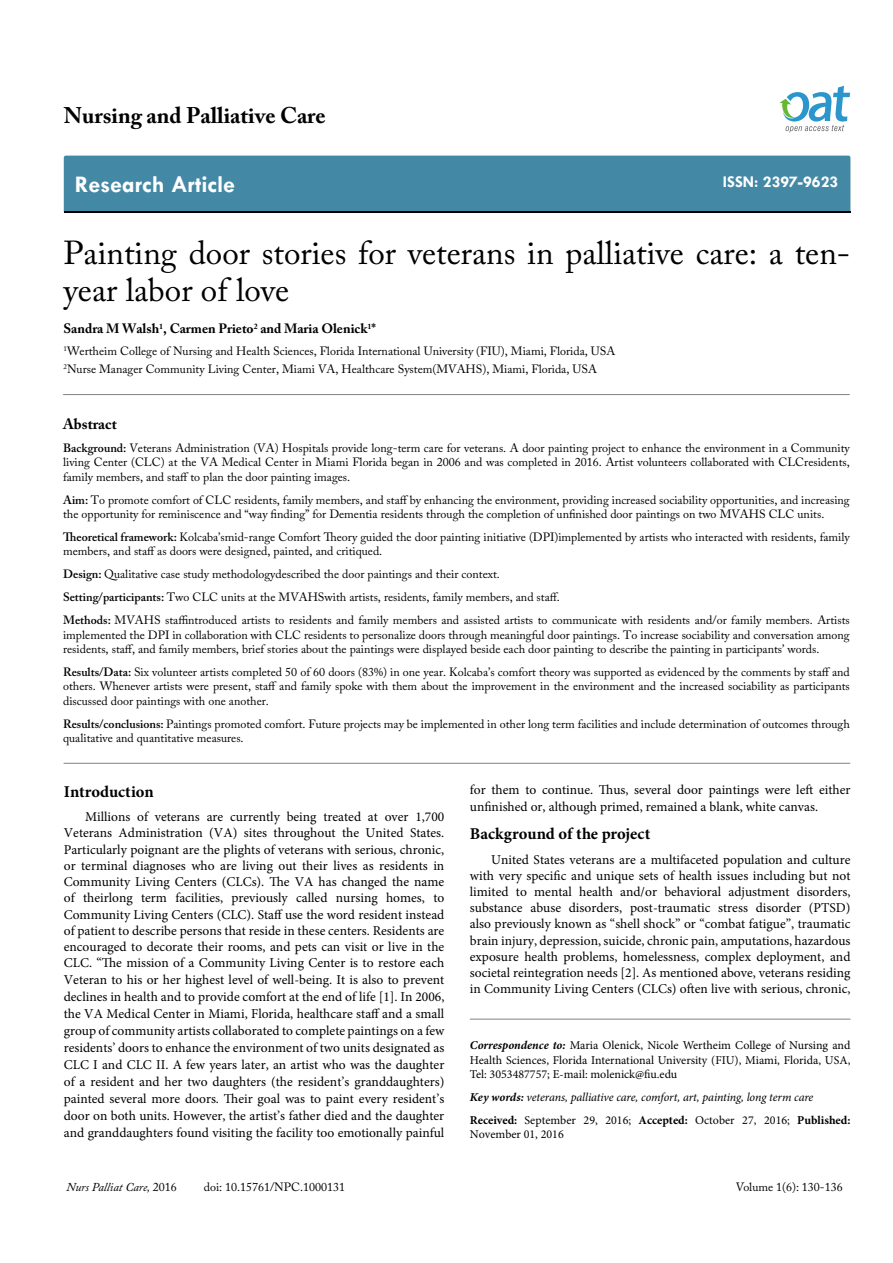
<style>
.page{position:relative;width:893px;height:1263px;background:#fff}
.page>*{position:absolute;margin:0;border:0;box-sizing:border-box;transform-origin:0 0}
.t1{font:33px/37.5px "Adobe Caslon Pro";color:#000}
.t2{font:700 24px "Tw Cen";color:#fff}
.t3{font:700 22.5px "Adobe Caslon Pro";color:#000}
.t4{font:700 16.5px "Minion Pro";letter-spacing:-.005em;color:#000}
.t5{font:700 16.5px "Tw Cen";color:#fff}
.t6{font:700 15px "Adobe Caslon Pro";color:#000}
.t7{font:13.5px/16.6px "Minion Pro";color:#000;text-align:justify}
.t8{font:700 13.5px "Adobe Caslon Pro";color:#000}
.t9{font:12px/14.4px "Adobe Caslon Pro";color:#000}
.t10{font:12px/14.4px "Minion Pro";color:#000;text-align:justify}
.t11{font:italic 12px/23px "Minion Pro";letter-spacing:-.01em;color:#000}
.t12{font:italic 12px "Adobe Caslon Pro";color:#000}
.s1{font-weight:600}
.s2{font-weight:700;font-style:italic}
.s3{font-weight:700}
.s4{font-weight:700;font-style:normal}
.s5{font-style:normal}
</style>
<div class="page">
<div style="left:64px;top:156px;width:786px;height:56px;background:#4389a5"></div>
<svg style="left:779px;top:86px;width:71px;height:47px"></svg>
<hr style="left:63px;top:394px;width:787px;height:1px;background:#808285">
<hr style="left:64px;top:763px;width:786px;height:1px;background:#808285">
<hr style="left:470px;top:1019px;width:380px;height:1px;background:#808285">
<h3 class="t3" style="left:64px;top:102px;width:263px">Nursing and Palliative Care</h3>
<h2 class="t2" style="left:75px;top:170px;width:162px">Research Article</h2>
<h3 class="t5" style="left:723px;top:172px;width:117px">ISSN: 2397-9623</h3>
<h1 class="t1" style="left:64px;top:233px;width:788px">Painting door stories for veterans in palliative care: a ten&shy;year labor of love</h1>
<p class="t8" style="left:64px;top:320px;width:314px">Sandra M Walsh<sup>1</sup>, Carmen Prieto<sup>2</sup> and Maria Olenick<sup>1</sup>*</p>
<p class="t9" style="left:64px;top:342px;width:553px;line-height:18px"><sup>1</sup>Wertheim College of Nursing and Health Sciences, Florida International University (FIU), Miami, Florida, USA<br><sup>2</sup>Nurse Manager Community Living Center, Miami VA, Healthcare System(MVAHS), Miami, Florida, USA</p>
<p class="t6" style="left:63px;top:415px;width:55px">Abstract</p>
<p class="t9" style="left:63px;top:441px;width:788px;text-align:justify"><span class="s1">Background:</span> Veterans Administration (VA) Hospitals provide long-term care for veterans. A door painting project to enhance the environment in a Community living Center (CLC) at the VA Medical Center in Miami Florida began in 2006 and was completed in 2016. Artist volunteers collaborated with CLCresidents, family members, and staff to plan the door painting images.</p>
<p class="t9" style="left:63px;top:492px;width:788px"><span class="s1">Aim:</span> To promote comfort of CLC residents, family members, and staff by enhancing the environment, providing increased sociability opportunities, and increasing the opportunity for reminiscence and “way finding” for Dementia residents through the completion of unfinished door paintings on two MVAHS CLC units.</p>
<p class="t9" style="left:63px;top:530px;width:788px"><span class="s1">Theoretical framework:</span> Kolcaba’smid-range Comfort Theory guided the door painting initiative (DPI)implemented by artists who interacted with residents, family members, and staff as doors were designed, painted, and critiqued.</p>
<p class="t9" style="left:63px;top:563px;width:788px;line-height:23px"><span class="s1">Design:</span> Qualitative case study methodologydescribed the door paintings and their context.<br><span class="s1">Setting/participants:</span> Two CLC units at the MVAHSwith artists, residents, family members, and staff.<br><span class="s1">Methods:</span> MVAHS staffintroduced artists to residents and family members and assisted artists to communicate with residents and/or family members. Artists</p>
<p class="t9" style="left:63px;top:627px;width:788px">implemented the DPI in collaboration with CLC residents to personalize doors through meaningful door paintings. To increase sociability and conversation among residents, staff, and family members, brief stories about the paintings were displayed beside each door painting to describe the painting in participants’ words.</p>
<p class="t9" style="left:63px;top:664px;width:788px;text-align:justify"><span class="s1">Results/Data:</span> Six volunteer artists completed 50 of 60 doors (83%) in one year. Kolcaba’s comfort theory was supported as evidenced by the comments by staff and others. Whenever artists were present, staff and family spoke with them about the improvement in the environment and the increased sociability as participants discussed door paintings with one another.</p>
<p class="t9" style="left:63px;top:716px;width:788px"><span class="s1">Results/conclusions:</span> Paintings promoted comfort. Future projects may be implemented in other long term facilities and include determination of outcomes through qualitative and quantitative measures.</p>
<h3 class="t4" style="left:64px;top:780px;width:91px">Introduction</h3>
<p class="t7" style="left:64px;top:809px;width:382px;text-indent:21px">Millions of veterans are currently being treated at over 1,700<br>Veterans Administration (VA) sites throughout the United States.<br>Particularly poignant are the plights of veterans with serious, chronic, or terminal diagnoses who are living out their lives as residents in Community Living Centers (CLCs). The VA has changed the name of theirlong term facilities, previously called nursing homes, to Community Living Centers (CLC). Staff use the word resident instead of patient to describe persons that reside in these centers. Residents are encouraged to decorate their rooms, and pets can visit or live in the CLC. “The mission of a Community Living Center is to restore each Veteran to his or her highest level of well-being. It is also to prevent declines in health and to provide comfort at the end of life [1]. In 2006, the VA Medical Center in Miami, Florida, healthcare staff and a small group of community artists collaborated to complete paintings on a few residents’ doors to enhance the environment of two units designated as CLC I and CLC II. A few years later, an artist who was the daughter of a resident and her two daughters (the resident’s granddaughters) painted several more doors. Their goal was to paint every resident’s door on both units. However, the artist’s father died and the daughter and granddaughters found visiting the facility too emotionally painful</p>
<p class="t7" style="left:470px;top:782px;width:382px;line-height:16.2px">for them to continue. Thus, several door paintings were left either unfinished or, although primed, remained a blank, white canvas.</p>
<h3 class="t4" style="left:470px;top:822px;width:182px">Background of the project</h3>
<p class="t7" style="left:470px;top:851px;width:382px;line-height:16.2px;text-indent:21px">United States veterans are a multifaceted population and culture with very specific and unique sets of health issues including but not limited to mental health and/or behavioral adjustment disorders, substance abuse disorders, post-traumatic stress disorder (PTSD) also previously known as “shell shock” or “combat fatigue”, traumatic brain injury, depression, suicide, chronic pain, amputations, hazardous exposure health problems, homelessness, complex deployment, and societal reintegration needs [2]. As mentioned above, veterans residing in Community Living Centers (CLCs) often live with serious, chronic,</p>
<p class="t10" style="left:470px;top:1038px;width:382px"><span class="s2">Correspondence to:</span> Maria Olenick, Nicole Wertheim College of Nursing and Health Sciences, Florida International University (FIU), Miami, Florida, USA, Tel: 3053487757; E-mail: molenick@fiu.edu</p>
<p class="t11" style="left:470px;top:1085px;width:382px"><span class="s3">Key words:</span> veterans, palliative care, comfort, art, painting, long term care<br><span class="s4">Received:</span> <span class="s5">September 29, 2016;</span> <span class="s4">Accepted:</span> <span class="s5">October 27, 2016;</span> <span class="s4">Published:</span></p>
<p class="t10" style="left:470px;top:1127px;width:95px">November 01, 2016</p>
<p class="t12" style="left:67px;top:1180px;width:112px">Nurs Palliat Care, <span class="s5">2016</span></p>
<p class="t9" style="left:204px;top:1180px;width:143px">doi: 10.15761/NPC.1000131</p>
<p class="t9" style="left:736px;top:1180px;width:108px">Volume 1(6): 130-136</p>
</div>
